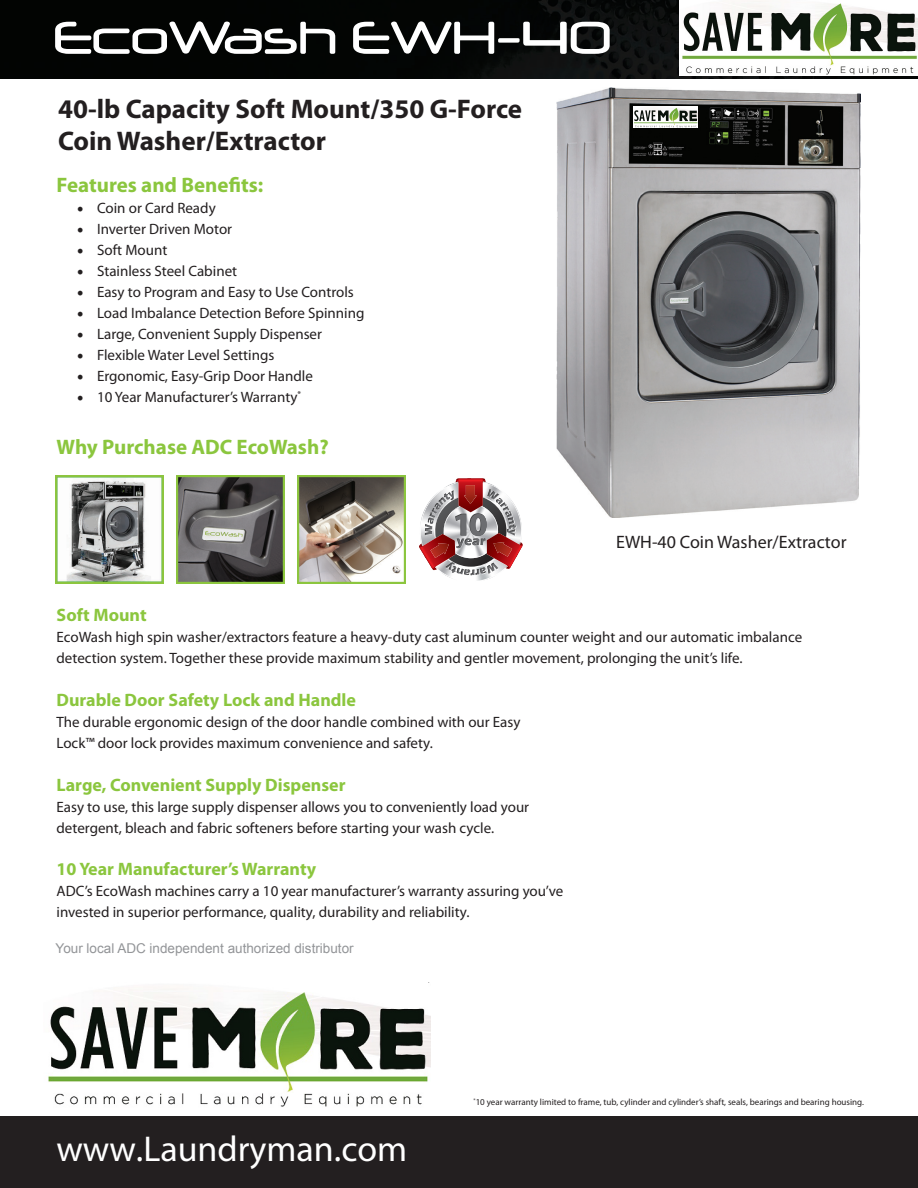
<style>
.page{position:relative;width:918px;height:1188px;background:#fff}
.page>*{position:absolute;margin:0;border:0;box-sizing:border-box;transform-origin:0 0}
.t1{font:54px "Neuropol";color:#fff}
.t2{font:36px "Myriad Pro";color:#fff}
.t3{font:700 27px "Myriad Pro";color:#231f20}
.t4{font:700 21px "Myriad Pro";color:#8bc63e}
.t5{font:700 18px "Myriad Pro";color:#8bc63e}
.t6{font:18px "Myriad Pro";color:#231f20}
.t7{font:15px/21px "Myriad Pro";color:#231f20}
.t8{font:13.5px "Arial";color:#939598}
.t9{font:9px "Myriad Pro";color:#231f20}
.s1{font-family:"Minion Pro";font-size:18px}
</style>
<div class="page">
<div style="left:0;top:1116px;width:918px;height:72px;background:#231f20"></div>
<img style="left:0;top:0;width:918px;height:78px">
<img style="left:557px;top:88px;width:304px;height:429px">
<img style="left:55px;top:476px;width:108px;height:108px">
<img style="left:176px;top:476px;width:108px;height:108px">
<img style="left:297px;top:476px;width:108px;height:108px">
<img style="left:445px;top:575px;width:48px;height:6px">
<svg style="left:419px;top:478px;width:104px;height:97px"></svg>
<img style="left:679px;top:0;width:239px;height:75px">
<img style="left:633px;top:107px;width:64px;height:21px">
<img style="left:48px;top:982px;width:383px;height:125px">
<p class="t1" style="left:54px;top:9px;width:559px">EcoWash EWH-40</p>
<p class="t3" style="left:58px;top:91px;width:466px">40-lb Capacity Soft Mount/350 G-Force</p>
<p class="t3" style="left:58px;top:123px;width:270px">Coin Washer/Extractor</p>
<p class="t4" style="left:57px;top:171px;width:208px">Features and Benefits:</p>
<p class="t7" style="left:77px;top:197px;width:140px"><span class="s1">•</span> Coin or Card Ready</p>
<p class="t7" style="left:77px;top:218px;width:157px"><span class="s1">•</span> Inverter Driven Motor</p>
<p class="t7" style="left:77px;top:239px;width:92px"><span class="s1">•</span> Soft Mount</p>
<p class="t7" style="left:77px;top:260px;width:162px"><span class="s1">•</span> Stainless Steel Cabinet</p>
<p class="t7" style="left:77px;top:281px;width:279px"><span class="s1">•</span> Easy to Program and Easy to Use Controls</p>
<p class="t7" style="left:77px;top:302px;width:289px"><span class="s1">•</span> Load Imbalance Detection Before Spinning</p>
<p class="t7" style="left:77px;top:323px;width:247px"><span class="s1">•</span> Large, Convenient Supply Dispenser</p>
<p class="t7" style="left:77px;top:344px;width:199px"><span class="s1">•</span> Flexible Water Level Settings</p>
<p class="t7" style="left:77px;top:365px;width:238px"><span class="s1">•</span> Ergonomic, Easy-Grip Door Handle</p>
<p class="t7" style="left:77px;top:386px;width:226px"><span class="s1">•</span> 10 Year Manufacturer’s Warranty<sup>*</sup></p>
<p class="t4" style="left:57px;top:433px;width:274px">Why Purchase ADC EcoWash?</p>
<p class="t6" style="left:616px;top:531px;width:232px">EWH-40 Coin Washer/Extractor</p>
<p class="t5" style="left:57px;top:604px;width:92px">Soft Mount</p>
<p class="t7" style="left:57px;top:627px;width:747px">EcoWash high spin washer/extractors feature a heavy-duty cast aluminum counter weight and our automatic imbalance detection system. Together these provide maximum stability and gentler movement, prolonging the unit’s life.</p>
<p class="t5" style="left:57px;top:688px;width:301px">Durable Door Safety Lock and Handle</p>
<p class="t7" style="left:57px;top:711px;width:466px">The durable ergonomic design of the door handle combined with our Easy<br>Lock™ door lock provides maximum convenience and safety.</p>
<p class="t5" style="left:57px;top:773px;width:291px">Large, Convenient Supply Dispenser</p>
<p class="t7" style="left:57px;top:796px;width:474px">Easy to use, this large supply dispenser allows you to conveniently load your detergent, bleach and fabric softeners before starting your wash cycle.</p>
<p class="t5" style="left:57px;top:857px;width:261px">10 Year Manufacturer’s Warranty</p>
<p class="t7" style="left:57px;top:880px;width:508px">ADC’s EcoWash machines carry a 10 year manufacturer’s warranty assuring you’ve invested in superior performance, quality, durability and reliability.</p>
<p class="t8" style="left:56px;top:939px;width:300px">Your local ADC independent authorized distributor</p>
<h2 class="t2" style="left:56px;top:1127px;width:352px">www.Laundryman.com</h2>
<p class="t9" style="left:473px;top:1097px;width:392px"><sup>*</sup>10 year warranty limited to frame, tub, cylinder and cylinder’s shaft, seals, bearings and bearing housing.</p>
</div>
